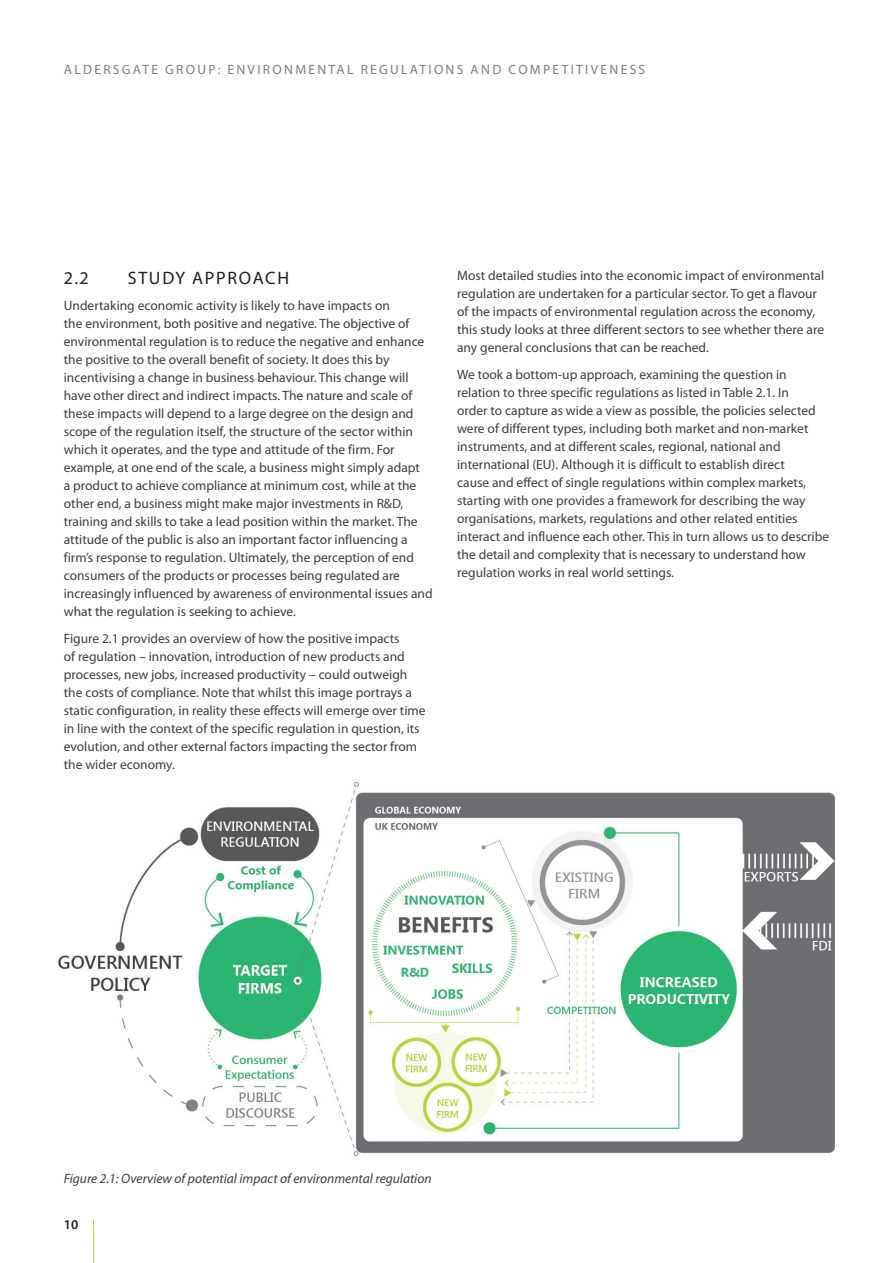
<style>
.page{position:relative;width:893px;height:1263px;background:#fff}
.page>*{position:absolute;margin:0;border:0;box-sizing:border-box;transform-origin:0 0}
.t1{font:18px "Myriad Pro";letter-spacing:.095em;color:#231f20}
.t2{font:13.5px/18px "Myriad Pro";color:#3e3e3f}
.t3{font:italic 13.5px "Myriad Pro";color:#3e3e3f}
.t4{font:13.5px "Myriad Pro";letter-spacing:.17em;color:#867b76}
.t5{font:600 13.5px "Myriad Pro";color:#231f20}
</style>
<div class="page">
<hr style="left:93px;top:1220px;width:1px;height:43px;background:#c1d72f">
<img style="left:58px;top:782px;width:777px;height:375px">
<p class="t4" style="left:64px;top:61px;width:583px">ALDERSGATE GROUP: ENVIRONMENTAL REGULATIONS AND COMPETITIVENESS</p>
<p class="t1" style="left:64px;top:266px;width:26px">2.2</p>
<p class="t1" style="left:128px;top:266px;width:163px">STUDY APPROACH</p>
<p class="t2" style="left:64px;top:296px;width:370px">Undertaking economic activity is likely to have impacts on<br>the environment, both positive and negative. The objective of environmental regulation is to reduce the negative and enhance the positive to the overall benefit of society. It does this by incentivising a change in business behaviour. This change will have other direct and indirect impacts. The nature and scale of these impacts will depend to a large degree on the design and scope of the regulation itself, the structure of the sector within which it operates, and the type and attitude of the firm. For example, at one end of the scale, a business might simply adapt<br>a product to achieve compliance at minimum cost, while at the other end, a business might make major investments in R&amp;D, training and skills to take a lead position within the market. The attitude of the public is also an important factor influencing a firm’s response to regulation. Ultimately, the perception of end consumers of the products or processes being regulated are increasingly influenced by awareness of environmental issues and what the regulation is seeking to achieve.</p>
<p class="t2" style="left:64px;top:629px;width:363px">Figure 2.1 provides an overview of how the positive impacts<br>of regulation – innovation, introduction of new products and processes, new jobs, increased productivity – could outweigh the costs of compliance. Note that whilst this image portrays a static configuration, in reality these effects will emerge over time in line with the context of the specific regulation in question, its evolution, and other external factors impacting the sector from the wider economy.</p>
<p class="t2" style="left:457px;top:266px;width:369px">Most detailed studies into the economic impact of environmental regulation are undertaken for a particular sector. To get a flavour of the impacts of environmental regulation across the economy, this study looks at three different sectors to see whether there are any general conclusions that can be reached.</p>
<p class="t2" style="left:457px;top:365px;width:373px">We took a bottom-up approach, examining the question in relation to three specific regulations as listed in Table 2.1. In<br>order to capture as wide a view as possible, the policies selected were of different types, including both market and non-market instruments, and at different scales, regional, national and international (EU). Although it is difficult to establish direct<br>cause and effect of single regulations within complex markets, starting with one provides a framework for describing the way organisations, markets, regulations and other related entities interact and influence each other. This in turn allows us to describe the detail and complexity that is necessary to understand how regulation works in real world settings.</p>
<p class="t3" style="left:64px;top:1170px;width:369px">Figure 2.1: Overview of potential impact of environmental regulation</p>
<p class="t5" style="left:64px;top:1216px;width:16px">10</p>
</div>
